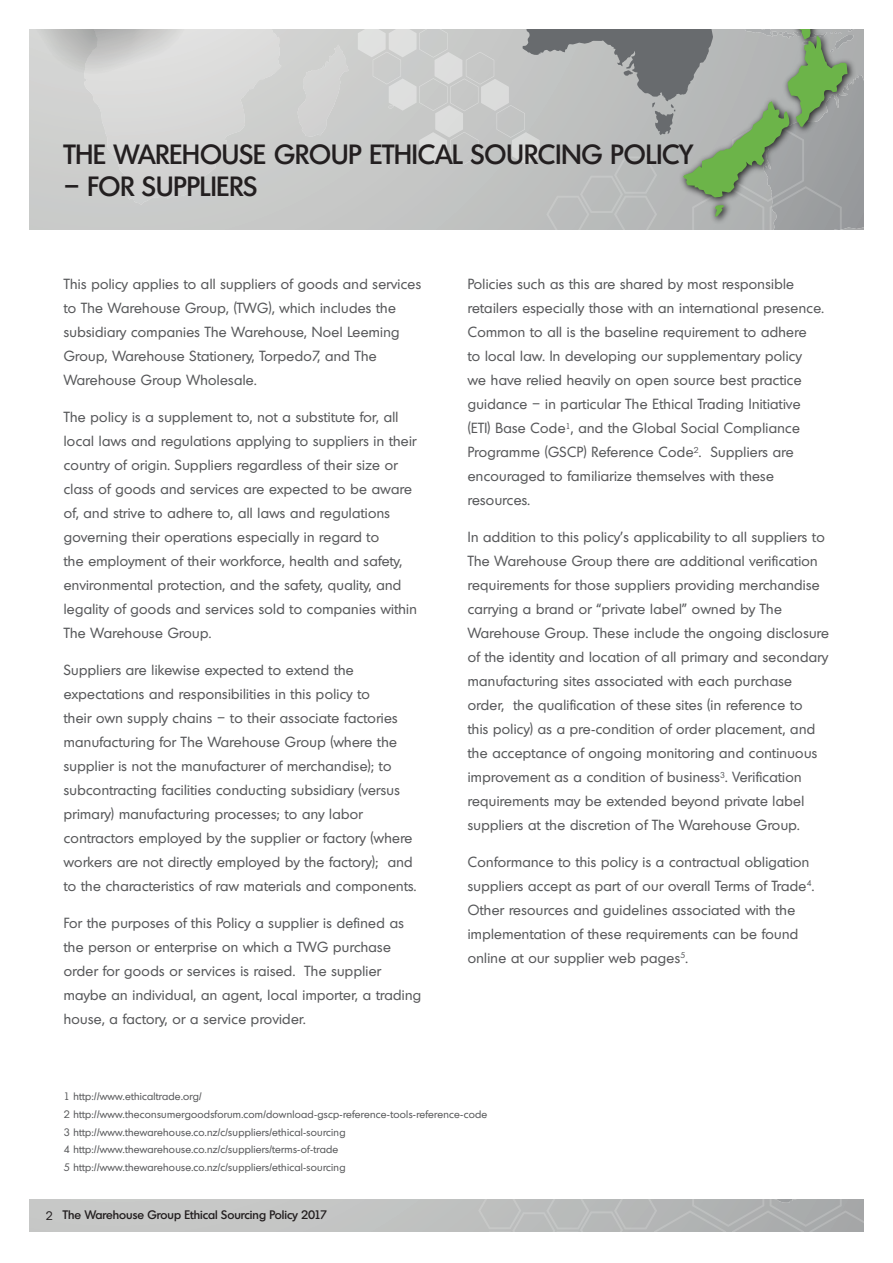
<style>
.page{position:relative;width:893px;height:1263px;background:#fff}
.page>*{position:absolute;margin:0;border:0;box-sizing:border-box;transform-origin:0 0}
.t1{font:500 27px "Montreal TS";color:#231f20}
.t2{font:14.25px/24px "Montreal TS";letter-spacing:.025em;color:#57585a}
.t3{font:500 12px "Montreal TS";color:#231f20}
.t4{font:10.5px/17.7px "Montreal TS";letter-spacing:.025em;color:#57585a}
.s1{font-weight:400}
</style>
<div class="page">
<div style="left:30px;top:1199px;width:833px;height:32px;background:#c5c6c5"></div>
<svg style="left:516px;top:1199px;width:347px;height:32px"></svg>
<svg style="left:30px;top:30px;width:833px;height:200px;background:#bcc0bb"></svg>
<h1 class="t1" style="left:64px;top:137px;width:631px">THE WAREHOUSE GROUP ETHICAL SOURCING POLICY</h1>
<h1 class="t1" style="left:64px;top:168px;width:195px">– FOR SUPPLIERS</h1>
<p class="t2" style="left:64px;top:272px;width:359px">This policy applies to all suppliers of goods and services to The Warehouse Group, (TWG), which includes the subsidiary companies The Warehouse, Noel Leeming Group, Warehouse Stationery, Torpedo7, and The Warehouse Group Wholesale.</p>
<p class="t2" style="left:64px;top:405px;width:355px">The policy is a supplement to, not a substitute for, all local laws and regulations applying to suppliers in their country of origin. Suppliers regardless of their size or class of goods and services are expected to be aware of, and strive to adhere to, all laws and regulations governing their operations especially in regard to<br>the employment of their workforce, health and safety, environmental protection, and the safety, quality, and legality of goods and services sold to companies within The Warehouse Group.</p>
<p class="t2" style="left:64px;top:657px;width:354px">Suppliers are likewise expected to extend the expectations and responsibilities in this policy to<br>their own supply chains – to their associate factories manufacturing for The Warehouse Group (where the supplier is not the manufacturer of merchandise); to subcontracting facilities conducting subsidiary (versus primary) manufacturing processes; to any labor contractors employed by the supplier or factory (where workers are not directly employed by the factory); and to the characteristics of raw materials and components.</p>
<p class="t2" style="left:64px;top:910px;width:359px">For the purposes of this Policy a supplier is defined as the person or enterprise on which a TWG purchase order for goods or services is raised. The supplier maybe an individual, an agent, local importer, a trading house, a factory, or a service provider.</p>
<p class="t2" style="left:468px;top:272px;width:358px">Policies such as this are shared by most responsible retailers especially those with an international presence.<br>Common to all is the baseline requirement to adhere<br>to local law. In developing our supplementary policy<br>we have relied heavily on open source best practice guidance – in particular The Ethical Trading Initiative (ETI) Base Code<sup>1</sup>, and the Global Social Compliance Programme (GSCP) Reference Code<sup>2</sup>. Suppliers are encouraged to familiarize themselves with these resources.</p>
<p class="t2" style="left:468px;top:525px;width:363px">In addition to this policy’s applicability to all suppliers to The Warehouse Group there are additional verification requirements for those suppliers providing merchandise carrying a brand or “private label” owned by The Warehouse Group. These include the ongoing disclosure of the identity and location of all primary and secondary manufacturing sites associated with each purchase order, the qualification of these sites (in reference to<br>this policy) as a pre-condition of order placement, and the acceptance of ongoing monitoring and continuous improvement as a condition of business<sup>3</sup>. Verification requirements may be extended beyond private label suppliers at the discretion of The Warehouse Group.</p>
<p class="t2" style="left:468px;top:849px;width:348px">Conformance to this policy is a contractual obligation suppliers accept as part of our overall Terms of Trade<sup>4</sup>.<br>Other resources and guidelines associated with the implementation of these requirements can be found online at our supplier web pages<sup>5</sup>.</p>
<p class="t4" style="left:64px;top:1087px;width:425px">1 http://www.ethicaltrade.org/<br>2 http://www.theconsumergoodsforum.com/download-gscp-reference-tools-reference-code 3 http://www.thewarehouse.co.nz/c/suppliers/ethical-sourcing<br>4 http://www.thewarehouse.co.nz/c/suppliers/terms-of-trade<br>5 http://www.thewarehouse.co.nz/c/suppliers/ethical-sourcing</p>
<p class="t3" style="left:46px;top:1207px;width:283px"><span class="s1">2</span> The Warehouse Group Ethical Sourcing Policy 2017</p>
</div>
